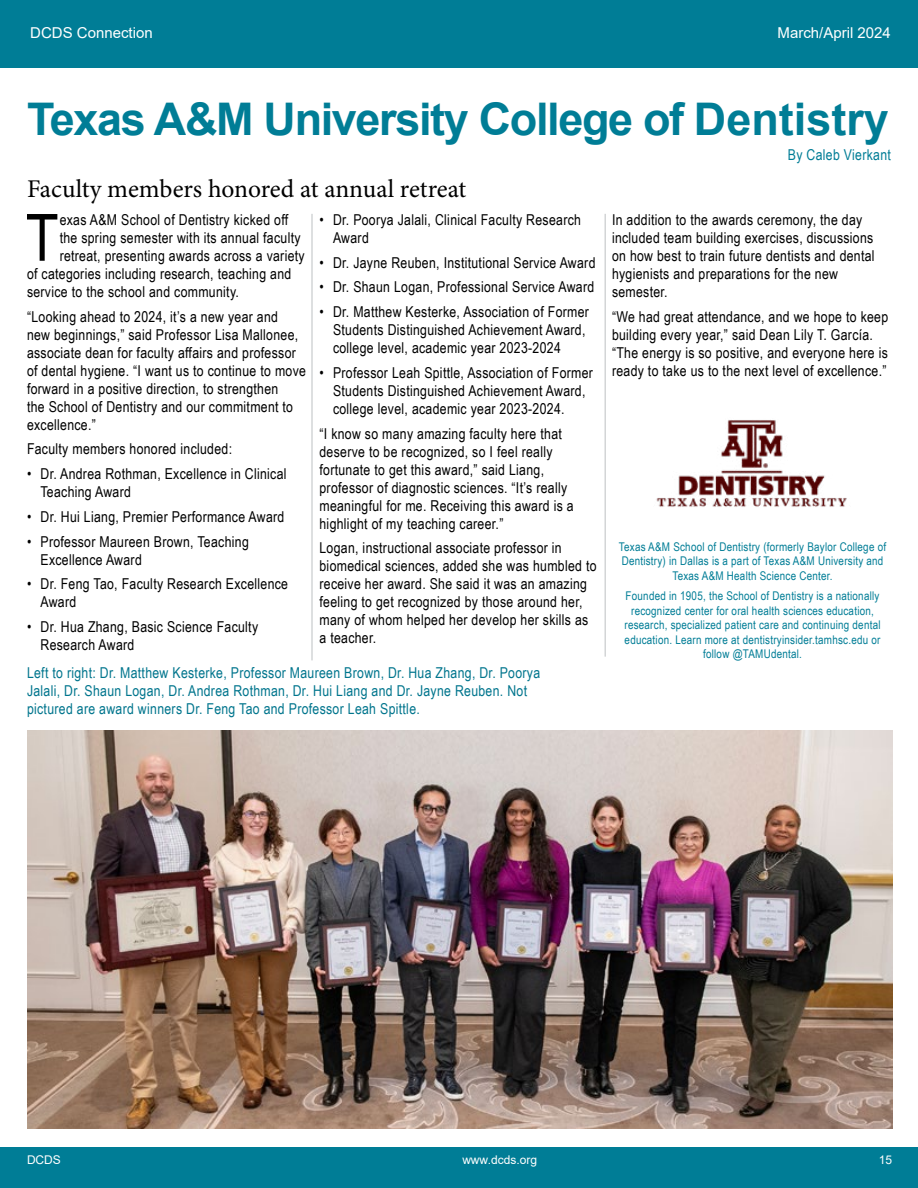
<style>
.page{position:relative;width:918px;height:1188px;background:#fff}
.page>*{position:absolute;margin:0;border:0;box-sizing:border-box;transform-origin:0 0}
.t1{font:65.25px "Arial Narrow";color:#000}
.t2{font:700 45px "Arial";letter-spacing:-.03em;color:#007d96}
.t3{font:25.5px "Minion Pro";letter-spacing:-.005em;color:#000}
.t4{font:15px/18px "Arial Narrow";letter-spacing:.02em;color:#000}
.t5{font:15px/18px "Arial Narrow";letter-spacing:.02em;color:#00758d}
.t6{font:15px "Arial";color:#fff}
.t7{font:15px "Arial Narrow";letter-spacing:.02em;color:#007d96}
.t8{font:12px/14.4px "Arial Narrow";letter-spacing:.02em;color:#007d96;text-align:center}
.t9{font:12px "Arial";color:#fff}
</style>
<div class="page">
<div style="left:0;top:0;width:918px;height:60px;background:#007d96"></div>
<div style="left:0;top:51px;width:918px;height:17px;background:#007d96"></div>
<div style="left:0;top:1148px;width:918px;height:40px;background:#007d96"></div>
<img style="left:656px;top:420px;width:191px;height:87px">
<hr style="left:311px;top:214px;width:2px;height:446px;background:#d3d5d6">
<hr style="left:604px;top:214px;width:2px;height:443px;background:#d3d5d6">
<img style="left:27px;top:730px;width:866px;height:399px">
<p class="t6" style="left:30px;top:22px;width:124px">DCDS Connection</p>
<p class="t6" style="left:778px;top:22px;width:115px">March/April 2024</p>
<h2 class="t2" style="left:27px;top:88px;width:864px">Texas A&amp;M University College of Dentistry</h2>
<p class="t7" style="left:788px;top:144px;width:105px">By Caleb Vierkant</p>
<h3 class="t3" style="left:27px;top:172px;width:441px">Faculty members honored at annual retreat</h3>
<h1 class="t1" style="left:26px;top:190px;width:34px">T</h1>
<p class="t4" style="left:60px;top:210px;width:230px">exas A&amp;M School of Dentistry kicked off</p>
<p class="t4" style="left:333px;top:210px;width:250px;text-indent:-14px">• Dr. Poorya Jalali, Clinical Faculty Research<br>Award</p>
<p class="t4" style="left:320px;top:253px;width:278px">• Dr. Jayne Reuben, Institutional Service Award</p>
<p class="t4" style="left:320px;top:277px;width:276px">• Dr. Shaun Logan, Professional Service Award</p>
<p class="t4" style="left:333px;top:302px;width:257px;text-indent:-14px">• Dr. Matthew Kesterke, Association of Former<br>Students Distinguished Achievement Award, college level, academic year 2023-2024</p>
<p class="t4" style="left:333px;top:363px;width:262px;text-indent:-14px">• Professor Leah Spittle, Association of Former<br>Students Distinguished Achievement Award, college level, academic year 2023-2024.</p>
<p class="t4" style="left:320px;top:424px;width:256px">“I know so many amazing faculty here that deserve to be recognized, so I feel really fortunate to get this award,” said Liang, professor of diagnostic sciences. “It’s really meaningful for me. Receiving this award is a highlight of my teaching career.”</p>
<p class="t4" style="left:320px;top:538px;width:279px">Logan, instructional associate professor in biomedical sciences, added she was humbled to receive her award. She said it was an amazing feeling to get recognized by those around her, many of whom helped her develop her skills as a teacher.</p>
<p class="t4" style="left:612px;top:210px;width:264px">In addition to the awards ceremony, the day included team building exercises, discussions on how best to train future dentists and dental hygienists and preparations for the new semester.</p>
<p class="t4" style="left:612px;top:307px;width:278px">“We had great attendance, and we hope to keep building every year,” said Dean Lily T. García. “The energy is so positive, and everyone here is ready to take us to the next level of excellence.”</p>
<p class="t4" style="left:60px;top:228px;width:242px">the spring semester with its annual faculty</p>
<p class="t4" style="left:60px;top:246px;width:247px">retreat, presenting awards across a variety</p>
<p class="t4" style="left:27px;top:264px;width:266px">of categories including research, teaching and</p>
<p class="t4" style="left:27px;top:282px;width:213px">service to the school and community.</p>
<p class="t4" style="left:27px;top:307px;width:280px">“Looking ahead to 2024, it’s a new year and<br>new beginnings,” said Professor Lisa Mallonee, associate dean for faculty affairs and professor of dental hygiene. “I want us to continue to move forward in a positive direction, to strengthen<br>the School of Dentistry and our commitment to excellence.”</p>
<p class="t4" style="left:27px;top:439px;width:207px">Faculty members honored included:</p>
<p class="t4" style="left:41px;top:464px;width:248px;text-indent:-14px">• Dr. Andrea Rothman, Excellence in Clinical<br>Teaching Award</p>
<p class="t4" style="left:27px;top:507px;width:259px">• Dr. Hui Liang, Premier Performance Award</p>
<p class="t4" style="left:41px;top:532px;width:210px;text-indent:-14px">• Professor Maureen Brown, Teaching<br>Excellence Award</p>
<p class="t4" style="left:41px;top:574px;width:249px;text-indent:-14px">• Dr. Feng Tao, Faculty Research Excellence<br>Award</p>
<p class="t4" style="left:41px;top:617px;width:219px;text-indent:-14px">• Dr. Hua Zhang, Basic Science Faculty<br>Research Award</p>
<p class="t8" style="left:619px;top:539px;width:269px">Texas A&amp;M School of Dentistry (formerly Baylor College of<br>Dentistry) in Dallas is a part of Texas A&amp;M University and<br>Texas A&amp;M Health Science Center.</p>
<p class="t8" style="left:625px;top:589px;width:258px">Founded in 1905, the School of Dentistry is a nationally recognized center for oral health sciences education, research, specialized patient care and continuing dental education. Learn more at dentistryinsider.tamhsc.edu or follow @TAMUdental.</p>
<p class="t5" style="left:27px;top:664px;width:515px">Left to right: Dr. Matthew Kesterke, Professor Maureen Brown, Dr. Hua Zhang, Dr. Poorya<br>Jalali, Dr. Shaun Logan, Dr. Andrea Rothman, Dr. Hui Liang and Dr. Jayne Reuben. Not pictured are award winners Dr. Feng Tao and Professor Leah Spittle.</p>
<p class="t9" style="left:27px;top:1152px;width:35px">DCDS</p>
<p class="t9" style="left:462px;top:1152px;width:76px">www.dcds.org</p>
<p class="t9" style="left:879px;top:1152px;width:15px">15</p>
</div>
